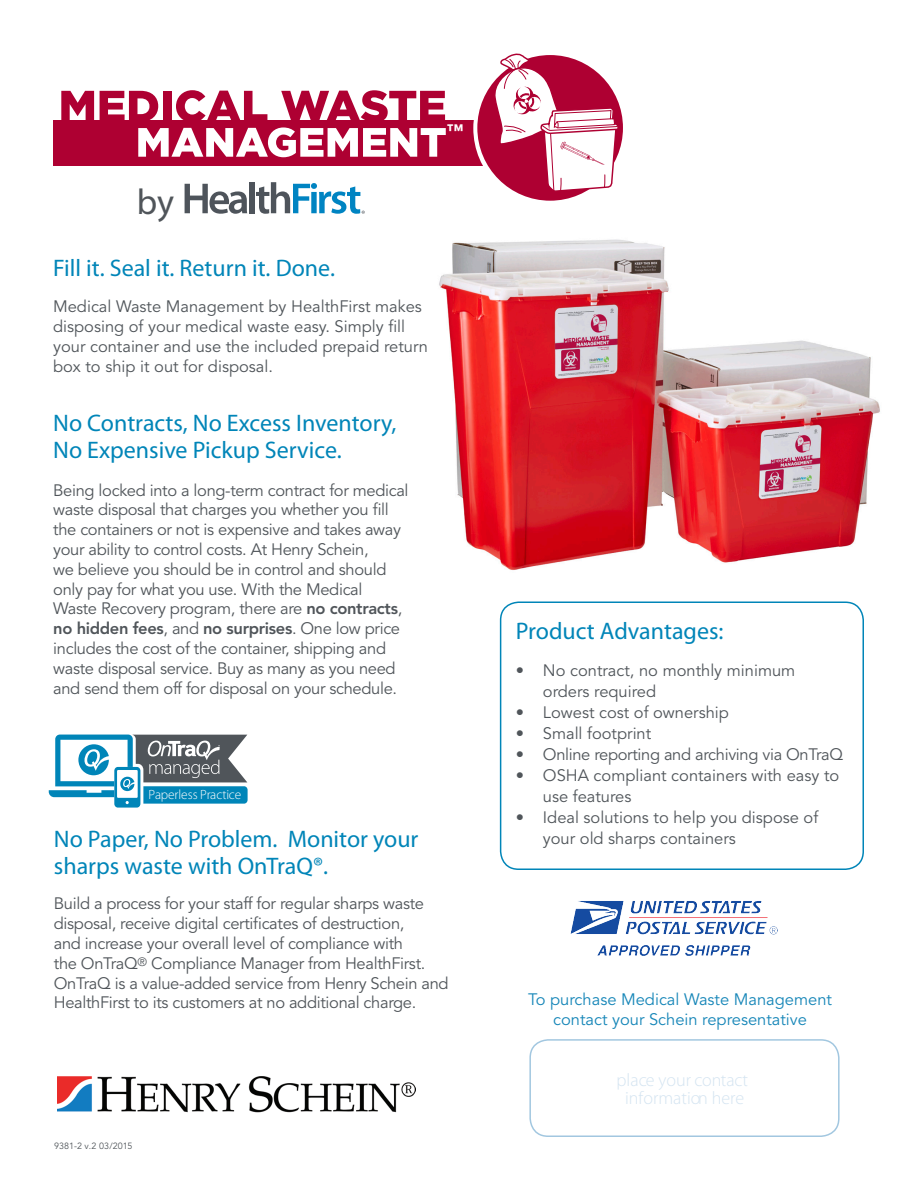
<style>
.page{position:relative;width:918px;height:1188px;background:#fff}
.page>*{position:absolute;margin:0;border:0;box-sizing:border-box;transform-origin:0 0}
.t1{font:36px "Myriad Pro";color:#50555a}
.t2{font:24px/27px "Myriad Pro";color:#0085b8}
.t3{font:300 18.15px/18.5px "Myriad Pro";color:#d4e4f1;text-align:center}
.t4{font:16.5px/19.8px "Avenir LT Std";letter-spacing:-.02em;color:#50555a}
.t5{font:16.5px/19.8px "Avenir LT Std";color:#50555a}
.t6{font:16.5px/19.8px "Avenir LT Std";color:#1686b8;text-align:center}
.t7{font:900 16.5px "Avenir LT Std";color:#fff}
.t8{font:300 13.35px "Myriad Pro";color:#fff}
.t9{font:9px "Avenir LT Std";letter-spacing:.01em;color:#50555a}
.s1{font-weight:800}
</style>
<div class="page">
<img style="left:439px;top:239px;width:441px;height:331px">
<div style="left:500px;top:602px;width:364px;height:268px;border:2px solid #0085b8;border-radius:18px"></div>
<svg style="left:185px;top:184px;width:62px;height:30px"></svg>
<div style="left:249px;top:182px;width:6px;height:31px;background:#4e545b"></div>
<svg style="left:256px;top:182px;width:109px;height:32px"></svg>
<svg style="left:49px;top:735px;width:199px;height:73px"></svg>
<img style="left:570px;top:901px;width:208px;height:55px">
<div style="left:53px;top:120px;width:474px;height:46px;background:#ae0032"></div>
<svg style="left:61px;top:91px;width:33px;height:29px"></svg>
<svg style="left:100px;top:90px;width:346px;height:67px"></svg>
<svg style="left:475px;top:53px;width:148px;height:148px"></svg>
<div style="left:529px;top:1039px;width:311px;height:98px;border:2px solid #a2c7e0;border-radius:18px"></div>
<img style="left:57px;top:1077px;width:358px;height:36px">
<p class="t7" style="left:447px;top:120px;width:18px">™</p>
<p class="t1" style="left:137px;top:179px;width:39px">by</p>
<p class="t2" style="left:53px;top:254px;width:283px">Fill it. Seal it. Return it. Done.</p>
<p class="t5" style="left:53px;top:297px;width:376px">Medical Waste Management by HealthFirst makes disposing of your medical waste easy. Simply fill your container and use the included prepaid return box to ship it out for disposal.</p>
<p class="t2" style="left:53px;top:409px;width:345px">No Contracts, No Excess Inventory,<br>No Expensive Pickup Service.</p>
<p class="t4" style="left:53px;top:481px;width:357px">Being locked into a long-term contract for medical waste disposal that charges you whether you fill the containers or not is expensive and takes away your ability to control costs. At Henry Schein,<br>we believe you should be in control and should only pay for what you use. With the Medical Waste Recovery program, there are <span class="s1">no contracts</span>, <span class="s1">no hidden fees</span>, and <span class="s1">no surprises</span>. One low price includes the cost of the container, shipping and waste disposal service. Buy as many as you need and send them off for disposal on your schedule.</p>
<p class="t8" style="left:149px;top:786px;width:94px">Paperless Practice</p>
<p class="t2" style="left:54px;top:825px;width:366px">No Paper, No Problem. Monitor your sharps waste with OnTraQ®.</p>
<p class="t4" style="left:54px;top:894px;width:396px">Build a process for your staff for regular sharps waste disposal, receive digital certificates of destruction,<br>and increase your overall level of compliance with<br>the OnTraQ<sup>®</sup> Compliance Manager from HealthFirst.<br>OnTraQ is a value-added service from Henry Schein and HealthFirst to its customers at no additional charge.</p>
<p class="t9" style="left:54px;top:1141px;width:80px">9381-2 v.2 03/2015</p>
<p class="t2" style="left:516px;top:617px;width:209px">Product Advantages:</p>
<p class="t5" style="left:543px;top:660px;width:254px;line-height:21px;text-indent:-27px">• No contract, no monthly minimum orders required</p>
<p class="t5" style="left:516px;top:703px;width:215px">• Lowest cost of ownership</p>
<p class="t5" style="left:516px;top:724px;width:137px">• Small footprint</p>
<p class="t4" style="left:516px;top:745px;width:329px">• Online reporting and archiving via OnTraQ</p>
<p class="t5" style="left:543px;top:765px;width:298px;line-height:21px;text-indent:-27px">• OSHA compliant containers with easy to use features</p>
<p class="t5" style="left:543px;top:807px;width:277px;line-height:21px;text-indent:-27px">• Ideal solutions to help you dispose of your old sharps containers</p>
<p class="t6" style="left:528px;top:990px;width:305px">To purchase Medical Waste Management contact your Schein representative</p>
<p class="t3" style="left:617px;top:1070px;width:133px">place your contact information here</p>
</div>
